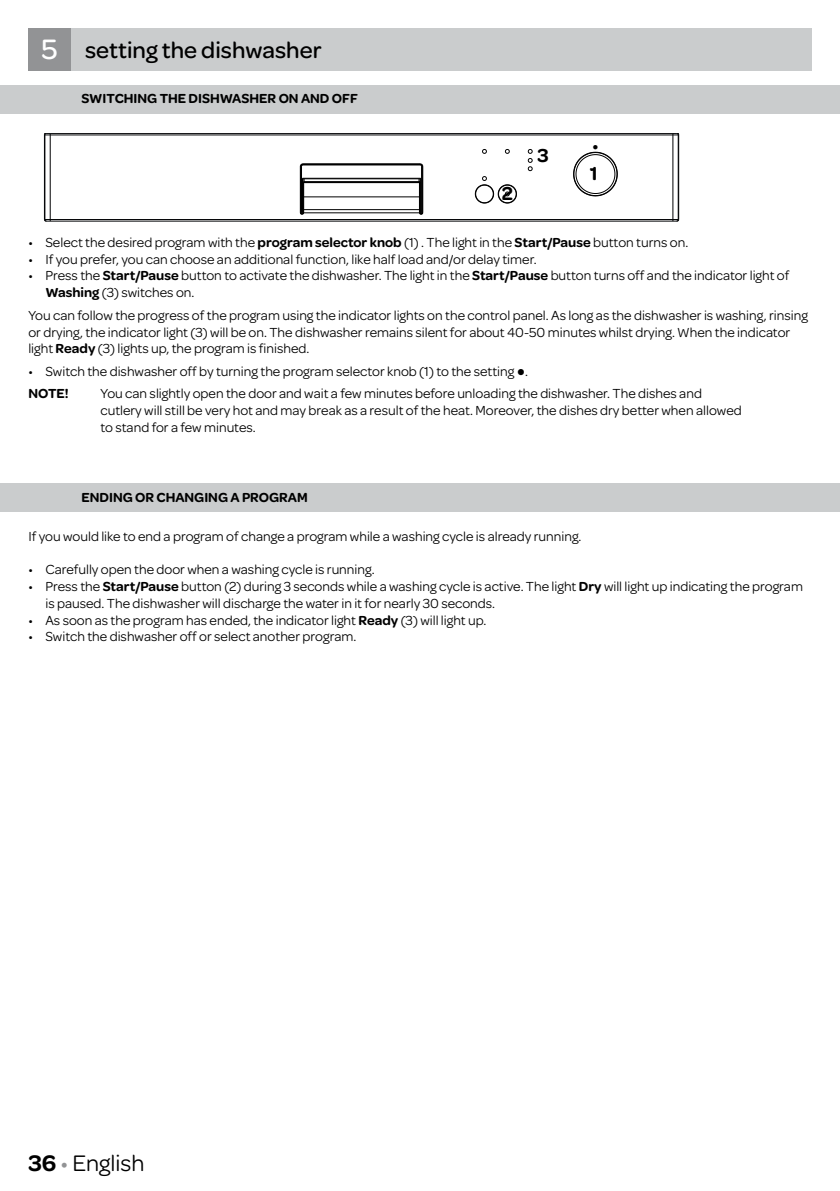
<style>
.page{position:relative;width:840px;height:1191px;background:#fff}
.page>*{position:absolute;margin:0;border:0;box-sizing:border-box;transform-origin:0 0}
.t1{font:500 24px "Omnes";color:#000}
.t2{font:24px "Omnes";color:#000}
.t3{font:600 20px "Omnes";color:#000}
.t4{font:14px/16.8px "Omnes";color:#000}
.t5{font:600 14px "Omnes";color:#000}
.t6{font:10px "Trebuchet MS";color:#000}
.s1{font-size:30px;color:#fff}
.s2{font-weight:600}
.s3{font-family:"Trebuchet MS"}
.s4{color:#929395}
</style>
<div class="page">
<div style="left:57px;top:28px;width:754px;height:43px;background:#cacccd"></div>
<div style="left:28px;top:28px;width:43px;height:43px;background:#929395"></div>
<div style="left:0;top:85px;width:839px;height:28px;background:#cacccd"></div>
<div style="left:0;top:483px;width:839px;height:29px;background:#cacccd"></div>
<svg style="left:43px;top:133px;width:637px;height:89px"></svg>
<svg style="left:482px;top:149px;width:4px;height:5px"></svg>
<svg style="left:504px;top:149px;width:5px;height:5px"></svg>
<svg style="left:573px;top:152px;width:44px;height:44px"></svg>
<hr style="left:44px;top:134px;width:1px;height:85px;background:#000204">
<hr style="left:45px;top:135px;width:1px;height:84px;background:#000204">
<hr style="left:50px;top:133px;width:1px;height:88px;background:#000204">
<svg style="left:673px;top:133px;width:5px;height:3px"></svg>
<hr style="left:46px;top:221px;width:630px;height:1px;background:#000204">
<hr style="left:44px;top:219px;width:634px;height:1px;background:#000204">
<hr style="left:672px;top:133px;width:1px;height:88px;background:#000204">
<hr style="left:677px;top:135px;width:1px;height:84px;background:#000204">
<hr style="left:678px;top:134px;width:1px;height:85px;background:#000204">
<hr style="left:50px;top:135px;width:622px;height:1px;background:#000204">
<hr style="left:50px;top:133px;width:622px;height:1px;background:#000204">
<svg style="left:44px;top:133px;width:6px;height:3px"></svg>
<svg style="left:300px;top:163px;width:123px;height:52px"></svg>
<svg style="left:527px;top:149px;width:5px;height:22px"></svg>
<svg style="left:474px;top:176px;width:42px;height:27px"></svg>
<h1 class="t1" style="left:42px;top:33px;width:281px"><span class="s1">5</span> setting the dishwasher</h1>
<p class="t5" style="left:81px;top:89px;width:278px">SWITCHING THE DISHWASHER ON AND OFF</p>
<h2 class="t3" style="left:501px;top:179px;width:13px">2</h2>
<h2 class="t3" style="left:537px;top:141px;width:13px">3</h2>
<p class="t6" style="left:592px;top:141px;width:8px">●</p>
<h2 class="t3" style="left:589px;top:159px;width:9px">1</h2>
<p class="t4" style="left:28px;top:233px;width:661px">• Select the desired program with the <span class="s2">program selector knob</span> (1) . The light in the <span class="s2">Start/Pause</span> button turns on.</p>
<p class="t4" style="left:28px;top:250px;width:509px">• If you prefer, you can choose an additional function, like half load and/or delay timer.</p>
<p class="t4" style="left:45px;top:267px;width:745px;text-indent:-17px">• Press the <span class="s2">Start/Pause</span> button to activate the dishwasher. The light in the <span class="s2">Start/Pause</span> button turns off and the indicator light of<br><span class="s2">Washing</span> (3) switches on.</p>
<p class="t4" style="left:28px;top:306px;width:780px">You can follow the progress of the program using the indicator lights on the control panel. As long as the dishwasher is washing, rinsing or drying, the indicator light (3) will be on. The dishwasher remains silent for about 40-50 minutes whilst drying. When the indicator light <span class="s2">Ready</span> (3) lights up, the program is finished.</p>
<p class="t4" style="left:28px;top:359px;width:501px;line-height:22.4px">• Switch the dishwasher off by turning the program selector knob (1) to the setting <span class="s3">●</span>.<br><span class="s2">NOTE!</span></p>
<p class="t4" style="left:100px;top:384px;width:642px">You can slightly open the door and wait a few minutes before unloading the dishwasher. The dishes and cutlery will still be very hot and may break as a result of the heat. Moreover, the dishes dry better when allowed to stand for a few minutes.</p>
<p class="t5" style="left:81px;top:487px;width:228px">ENDING OR CHANGING A PROGRAM</p>
<p class="t4" style="left:28px;top:527px;width:554px">If you would like to end a program of change a program while a washing cycle is already running.</p>
<p class="t4" style="left:28px;top:560px;width:347px">• Carefully open the door when a washing cycle is running.</p>
<p class="t4" style="left:45px;top:577px;width:758px;text-indent:-17px">• Press the <span class="s2">Start/Pause</span> button (2) during 3 seconds while a washing cycle is active. The light <span class="s2">Dry</span> will light up indicating the program is paused. The dishwasher will discharge the water in it for nearly 30 seconds.</p>
<p class="t4" style="left:28px;top:611px;width:459px">• As soon as the program has ended, the indicator light <span class="s2">Ready</span> (3) will light up.</p>
<p class="t4" style="left:28px;top:627px;width:329px">• Switch the dishwasher off or select another program.</p>
<h1 class="t2" style="left:28px;top:1146px;width:118px"><span class="s2">36</span> <span class="s4">•</span> English</h1>
</div>
